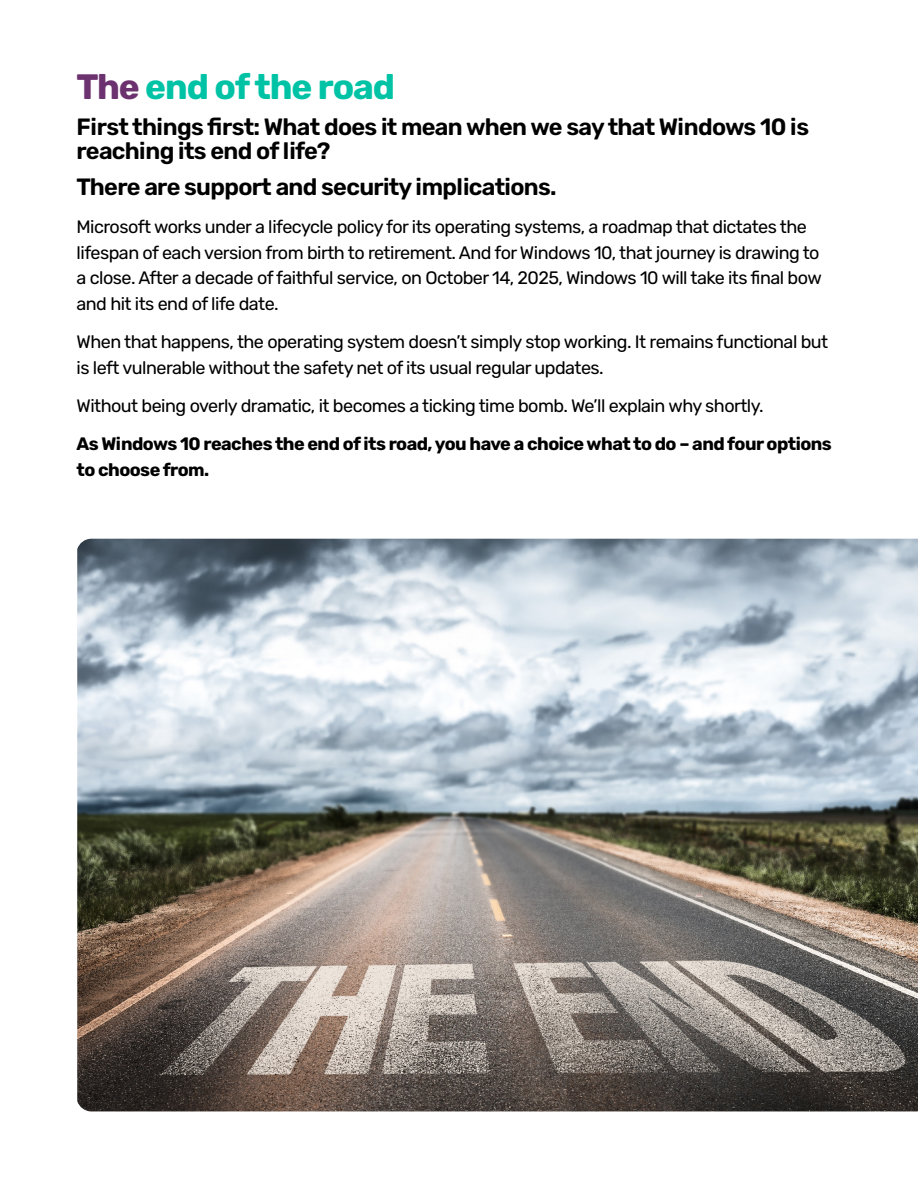
<style>
.page{position:relative;width:918px;height:1188px;background:#fff}
.page>*{position:absolute;margin:0;border:0;box-sizing:border-box;transform-origin:0 0}
.t1{font:700 35.25px "Rubik";letter-spacing:-.03em;color:#00c3a6}
.t2{font:600 23.55px/23.5px "Rubik";letter-spacing:-.03em;color:#000}
.t3{font:18px/25.5px "Rubik";letter-spacing:-.03em;color:#000}
.t4{font:700 18px/25.5px "Rubik";letter-spacing:-.03em;color:#000}
.s1{color:#6c326f}
</style>
<div class="page">
<img style="left:77px;top:539px;width:841px;height:572px">
<h1 class="t1" style="left:77px;top:67px;width:320px"><span class="s1">The</span> end of the road</h1>
<h2 class="t2" style="left:77px;top:116px;width:734px">First things first: What does it mean when we say that Windows 10 is reaching its end of life?</h2>
<h2 class="t2" style="left:77px;top:176px;width:482px">There are support and security implications.</h2>
<p class="t3" style="left:77px;top:215px;width:747px">Microsoft works under a lifecycle policy for its operating systems, a roadmap that dictates the lifespan of each version from birth to retirement. And for Windows 10, that journey is drawing to a close. After a decade of faithful service, on October 14, 2025, Windows 10 will take its final bow and hit its end of life date.</p>
<p class="t3" style="left:77px;top:330px;width:753px">When that happens, the operating system doesn’t simply stop working. It remains functional but is left vulnerable without the safety net of its usual regular updates.</p>
<p class="t3" style="left:77px;top:393px;width:689px">Without being overly dramatic, it becomes a ticking time bomb. We’ll explain why shortly.</p>
<p class="t4" style="left:77px;top:432px;width:757px">As Windows 10 reaches the end of its road, you have a choice what to do – and four options to choose from.</p>
</div>
